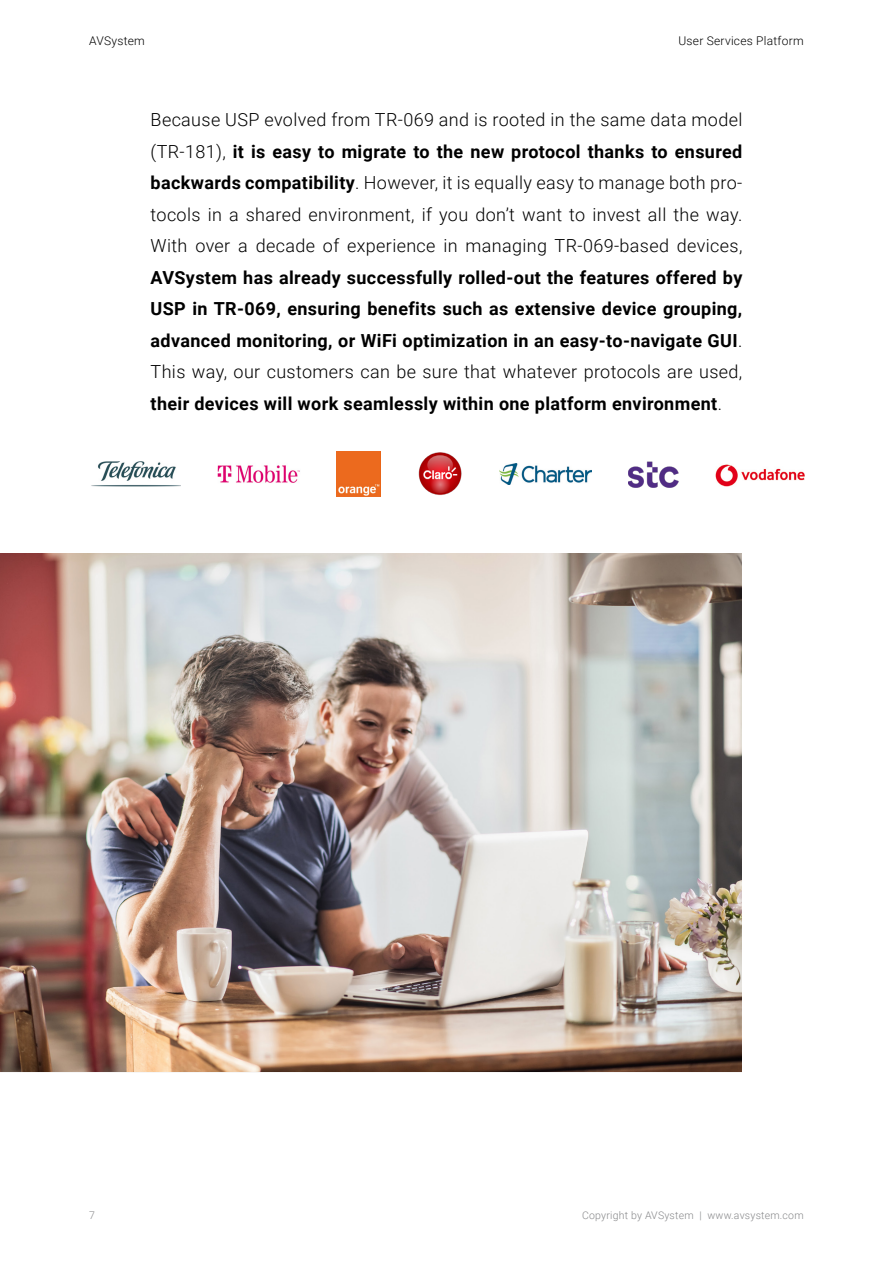
<style>
.page{position:relative;width:893px;height:1263px;background:#fff}
.page>*{position:absolute;margin:0;border:0;box-sizing:border-box;transform-origin:0 0}
.t1{font:700 18px/31.5px "Roboto";letter-spacing:.02em;color:#000;text-align:justify}
.t2{font:300 18px/31.5px "Roboto";letter-spacing:.02em;color:#000;text-align:justify}
.t3{font:300 12px "Roboto";letter-spacing:.02em;color:#000}
.t4{font:300 10.5px "Roboto";letter-spacing:.02em;color:#87888a}
.s1{font-weight:700}
.s2{font-weight:300}
</style>
<div class="page">
<img style="left:91px;top:461px;width:89px;height:25px">
<img style="left:499px;top:463px;width:92px;height:22px">
<img style="left:337px;top:452px;width:44px;height:44px">
<img style="left:217px;top:465px;width:83px;height:18px">
<img style="left:715px;top:464px;width:89px;height:23px">
<img style="left:418px;top:452px;width:44px;height:43px">
<img style="left:628px;top:461px;width:50px;height:27px">
<img style="left:0;top:553px;width:742px;height:519px">
<p class="t3" style="left:89px;top:33px;width:57px">AVSystem</p>
<p class="t3" style="left:678px;top:33px;width:127px">User Services Platform</p>
<p class="t2" style="left:151px;top:104px;width:593px">Because USP evolved from TR-069 and is rooted in the same data model (TR-181), <span class="s1">it is easy to migrate to the new protocol thanks to ensured backwards compatibility</span>. However, it is equally easy to manage both pro&shy;tocols in a shared environment, if you don’t want to invest all the way.<br>With over a decade of experience in managing TR-069-based devices,</p>
<p class="t1" style="left:151px;top:261px;width:593px">AVSystem has already successfully rolled-out the features offered by USP in TR-069, ensuring benefits such as extensive device grouping, advanced monitoring, or WiFi optimization in an easy-to-navigate GUI<span class="s2">.<br>This way, our customers can be sure that whatever protocols are used, </span>their devices will work seamlessly within one platform environment<span class="s2">.</span></p>
<p class="t4" style="left:89px;top:1208px;width:7px">7</p>
<p class="t4" style="left:582px;top:1208px;width:223px">Copyright by AVSystem | www.avsystem.com</p>
</div>
